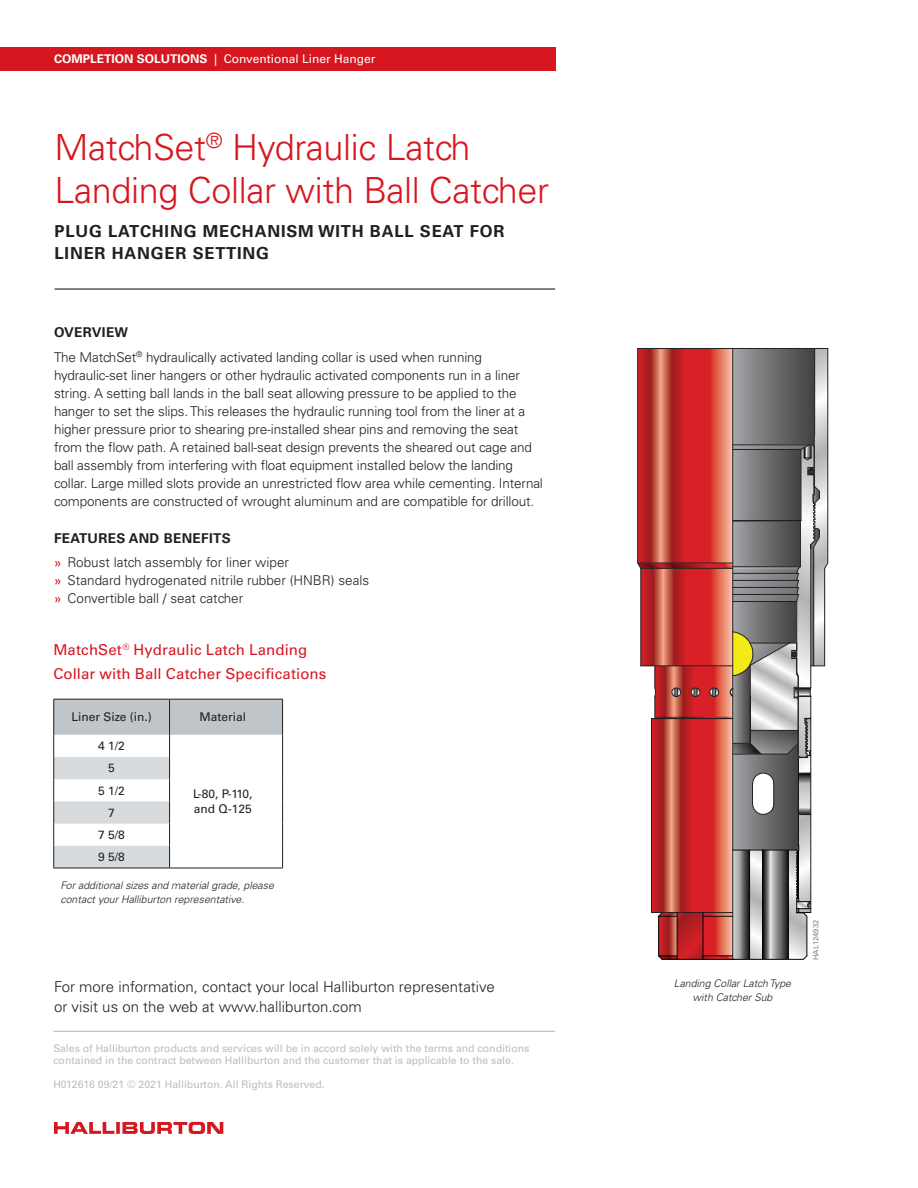
<style>
.page{position:relative;width:918px;height:1188px;background:#fff}
.page>*{position:absolute;margin:0;border:0;box-sizing:border-box;transform-origin:0 0}
.Case_Study_Title___2{font:300 36px/43.5px "Univers LT Std";letter-spacing:-.01em;color:#d7171f}
.t1{font:18.45px "Myriad Pro";color:#050504}
.Subhead{font:700 16.5px/22.5px "Univers LT Std";letter-spacing:.05em;color:#231f20}
.t2{font:300 15px/19.5px "Univers LT Std";color:#231f20}
.Table_Title__10pt{font:15px/24px "Univers LT Std";letter-spacing:.01em;color:#d7171f}
.Body{font:300 13.5px/18px "Univers LT Std";letter-spacing:-.01em;color:#231f20}
.Body_Subhead{font:700 13.5px "Univers LT Std";letter-spacing:.025em;color:#231f20}
.t3{font:12px "Univers LT Std";color:#fff}
.Data__8pt__Flush_Lef{font:12px/15px "Univers LT Std";color:#231f20}
.t4{font:700 12px "Univers LT Std";color:#fff}
.t5{font:10.5px/12px "Univers LT Std";color:#bcbdc0}
.t6{font:italic 300 10.5px/13.5px "Univers LT Std";color:#231f20}
.HAL_Number{font:7.5px "Univers LT Std";color:#808285}
.s1{font-weight:700}
.s2{font-weight:400;color:#d7171f}
</style>
<div class="page">
<svg style="left:637px;top:348px;width:191px;height:612px;background:#b1736f"></svg>
<hr style="left:55px;top:288px;width:500px;height:2px;background:#231f20">
<hr style="left:53px;top:868px;width:117px;height:1px;background:#231f20">
<hr style="left:170px;top:868px;width:113px;height:1px;background:#231f20">
<svg style="left:53px;top:699px;width:230px;height:169px"></svg>
<div style="left:0;top:47px;width:555px;height:23px;background:#d7171f"></div>
<hr style="left:53px;top:1031px;width:502px;height:1px;background:#bcbdc0">
<svg style="left:54px;top:1122px;width:169px;height:12px"></svg>
<p class="t3" style="left:54px;top:51px;width:313px"><span class="s1">LEVEL 1 CAPABILITY</span> | Level 2 Capabil ty (if applicable)</p>
<p class="t4" style="left:54px;top:51px;width:155px">COMPLETION SOLUTIONS</p>
<p class="t3" style="left:214px;top:51px;width:163px">| Conventional Liner Hanger</p>
<p class="Case_Study_Title___2" style="left:55px;top:125px;width:496px">MatchSet<sup>®</sup> Hydraulic Latch<br>Landing Collar with Ball Catcher</p>
<p class="Subhead" style="left:55px;top:220px;width:451px">PLUG LATCHING MECHANISM WITH BALL SEAT FOR<br>LINER HANGER SETTING</p>
<p class="Body_Subhead" style="left:54px;top:324px;width:76px">OVERVIEW</p>
<p class="Body" style="left:54px;top:348px;width:490px">The MatchSet<sup>®</sup> hydraulically activated landing collar is used when running hydraulic-set liner hangers or other hydraulic activated components run in a liner string. A setting ball lands in the ball seat allowing pressure to be applied to the hanger to set the slips. This releases the hydraulic running tool from the liner at a higher pressure prior to shearing pre-installed shear pins and removing the seat from the flow path. A retained ball-seat design prevents the sheared out cage and ball assembly from interfering with float equipment installed below the landing collar. Large milled slots provide an unrestricted flow area while cementing. Internal components are constructed of wrought aluminum and are compatible for drillout.</p>
<p class="Body_Subhead" style="left:54px;top:530px;width:178px">FEATURES AND BENEFITS</p>
<p class="Body" style="left:54px;top:554px;width:237px"><span class="s2">»</span> Robust latch assembly for liner wiper</p>
<p class="Body" style="left:54px;top:572px;width:317px"><span class="s2">»</span> Standard hydrogenated nitrile rubber (HNBR) seals</p>
<p class="Body" style="left:54px;top:590px;width:191px"><span class="s2">»</span> Convertible ball / seat catcher</p>
<p class="Table_Title__10pt" style="left:53px;top:637px;width:275px">MatchSet<sup>®</sup> Hydraulic Latch Landing<br>Collar with Ball Catcher Specifications</p>
<p class="Data__8pt__Flush_Lef" style="left:71px;top:710px;width:82px">Liner Size (in.)</p>
<p class="Data__8pt__Flush_Lef" style="left:200px;top:710px;width:48px">Material</p>
<p class="Data__8pt__Flush_Lef" style="left:98px;top:739px;width:28px">4 1/2</p>
<p class="Data__8pt__Flush_Lef" style="left:193px;top:787px;width:61px">L-80, P-110, and Q-125</p>
<p class="Data__8pt__Flush_Lef" style="left:108px;top:761px;width:8px">5</p>
<p class="Data__8pt__Flush_Lef" style="left:98px;top:783px;width:28px">5 1/2</p>
<p class="Data__8pt__Flush_Lef" style="left:108px;top:805px;width:8px">7</p>
<p class="Data__8pt__Flush_Lef" style="left:98px;top:827px;width:28px">7 5/8</p>
<p class="Data__8pt__Flush_Lef" style="left:98px;top:850px;width:28px">9 5/8</p>
<p class="t6" style="left:60px;top:879px;width:215px">For additional sizes and material grade, please contact your Halliburton representative.</p>
<p class="t2" style="left:54px;top:977px;width:442px">For more information, contact your local Halliburton representative or visit us on the web at www.halliburton.com</p>
<p class="t5" style="left:53px;top:1042px;width:478px">Sales of Halliburton products and services will be in accord solely with the terms and conditions contained in the contract between Halliburton and the customer that is applicable to the sale.</p>
<p class="t5" style="left:53px;top:1078px;width:273px">H012616 09/21 © 2021 Halliburton. All Rights Reserved.</p>
<p class="HAL_Number" style="left:811px;top:960px;width:41px;rotate:-90deg">HAL124932</p>
<p class="t6" style="left:674px;top:977px;width:119px;text-align:center">Landing Collar Latch Type with Catcher Sub</p>
<p class="t1" style="left:617px;top:976px;width:237px">Landing Collar Latch Type with</p>
</div>
